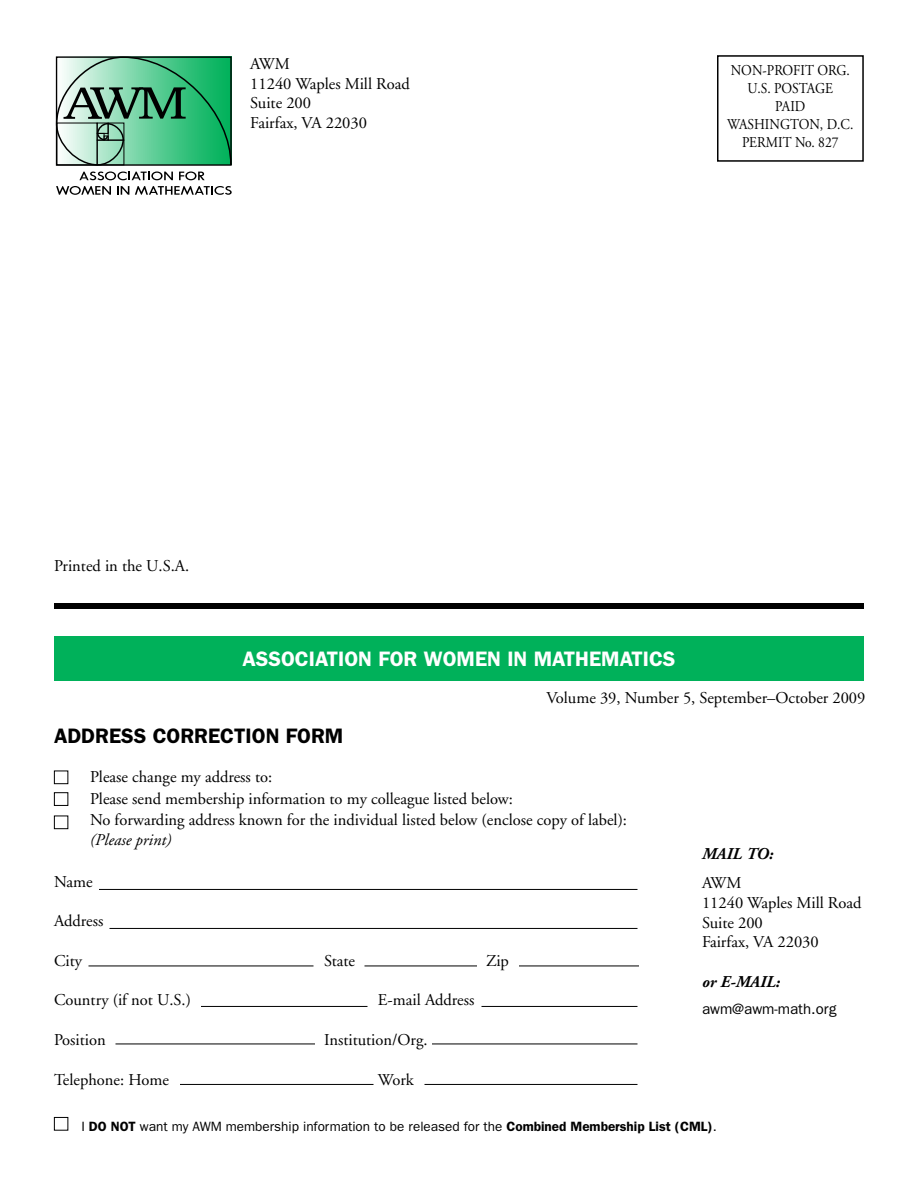
<style>
.page{position:relative;width:918px;height:1188px;background:#fff}
.page>*{position:absolute;margin:0;border:0;box-sizing:border-box;transform-origin:0 0}
.t1{font:600 21px "Franklin Gothic";color:#fff}
.t2{font:600 21px "Franklin Gothic";color:#000}
.t3{font:16.5px/19.8px "Adobe Garamond";color:#000}
.t4{font:italic 700 16.5px "Adobe Garamond";color:#000}
.t5{font:italic 16.5px "Adobe Garamond";color:#000}
.t6{font:15px/18px "Adobe Garamond";color:#000;text-align:center;scale:.9 1}
.t7{font:15px "Franklin Gothic";color:#000}
.t8{font:13.5px "Franklin Gothic";color:#000}
.s1{font-weight:600}
</style>
<div class="page">
<div style="left:54px;top:636px;width:810px;height:45px;background:#00b15a"></div>
<hr style="left:99px;top:889px;width:539px;height:1px;background:#000">
<hr style="left:110px;top:928px;width:528px;height:1px;background:#000">
<hr style="left:88px;top:966px;width:226px;height:1px;background:#000">
<hr style="left:364px;top:966px;width:113px;height:1px;background:#000">
<hr style="left:519px;top:966px;width:120px;height:1px;background:#000">
<hr style="left:201px;top:1006px;width:167px;height:1px;background:#000">
<hr style="left:482px;top:1006px;width:156px;height:1px;background:#000">
<hr style="left:116px;top:1044px;width:199px;height:1px;background:#000">
<hr style="left:432px;top:1044px;width:206px;height:1px;background:#000">
<hr style="left:180px;top:1084px;width:194px;height:1px;background:#000">
<hr style="left:424px;top:1084px;width:214px;height:1px;background:#000">
<div style="left:54px;top:603px;width:810px;height:6px;background:#000"></div>
<div style="left:54px;top:771px;width:14px;height:13px;border:1px solid #000"></div>
<div style="left:54px;top:792px;width:14px;height:14px;border:1px solid #000"></div>
<div style="left:54px;top:816px;width:14px;height:13px;border:1px solid #000"></div>
<div style="left:54px;top:1117px;width:14px;height:14px;border:1px solid #000"></div>
<div style="left:717px;top:55px;width:147px;height:107px;border:2px solid #000"></div>
<svg style="left:58px;top:58px;width:172px;height:106px;background:#65bb91"></svg>
<svg style="left:79px;top:172px;width:94px;height:8px"></svg>
<svg style="left:179px;top:172px;width:26px;height:8px"></svg>
<svg style="left:56px;top:186px;width:55px;height:9px"></svg>
<svg style="left:117px;top:186px;width:12px;height:9px"></svg>
<svg style="left:135px;top:186px;width:97px;height:9px"></svg>
<div style="left:56px;top:56px;width:176px;height:110px;border:1px solid #000"></div>
<p class="t3" style="left:250px;top:54px;width:161px">AWM<br>11240 Waples Mill Road<br>Suite 200<br>Fairfax, VA 22030</p>
<p class="t6" style="left:727px;top:62px;width:142px">NON-PROFIT ORG.<br>U.S. POSTAGE<br>PAID<br>WASHINGTON, D.C.<br>PERMIT No. 827</p>
<p class="t3" style="left:54px;top:557px;width:137px">Printed in the U.S.A.</p>
<p class="t1" style="left:242px;top:647px;width:435px">ASSOCIATION FOR WOMEN IN MATHEMATICS</p>
<p class="t3" style="left:546px;top:688px;width:321px">Volume 39, Number 5, September–October 2009</p>
<p class="t2" style="left:54px;top:723px;width:291px">ADDRESS CORRECTION FORM</p>
<p class="t3" style="left:90px;top:767px;width:539px;line-height:21.6px">Please change my address to:<br>Please send membership information to my colleague listed below:<br>No forwarding address known for the individual listed below (enclose copy of label):</p>
<p class="t5" style="left:90px;top:831px;width:83px">(Please print)</p>
<p class="t3" style="left:54px;top:872px;width:40px">Name</p>
<p class="t3" style="left:54px;top:911px;width:51px">Address</p>
<p class="t3" style="left:54px;top:951px;width:30px">City</p>
<p class="t3" style="left:324px;top:951px;width:33px">State</p>
<p class="t3" style="left:486px;top:951px;width:24px">Zip</p>
<p class="t3" style="left:54px;top:991px;width:139px">Country (if not U.S.)</p>
<p class="t3" style="left:378px;top:991px;width:98px">E-mail Address</p>
<p class="t3" style="left:54px;top:1030px;width:53px">Position</p>
<p class="t3" style="left:324px;top:1030px;width:105px">Institution/Org.</p>
<p class="t3" style="left:54px;top:1070px;width:116px">Telephone: Home</p>
<p class="t3" style="left:378px;top:1070px;width:37px">Work</p>
<p class="t8" style="left:81px;top:1119px;width:637px">I <span class="s1">DO NOT</span> want my AWM membership information to be released for the <span class="s1">Combined Membership List (CML)</span>.</p>
<p class="t4" style="left:702px;top:845px;width:73px">MAIL TO:</p>
<p class="t3" style="left:702px;top:873px;width:161px">AWM<br>11240 Waples Mill Road<br>Suite 200<br>Fairfax, VA 22030</p>
<p class="t4" style="left:702px;top:973px;width:80px">or E-MAIL:</p>
<p class="t7" style="left:702px;top:1000px;width:136px">awm@awm-math.org</p>
</div>
